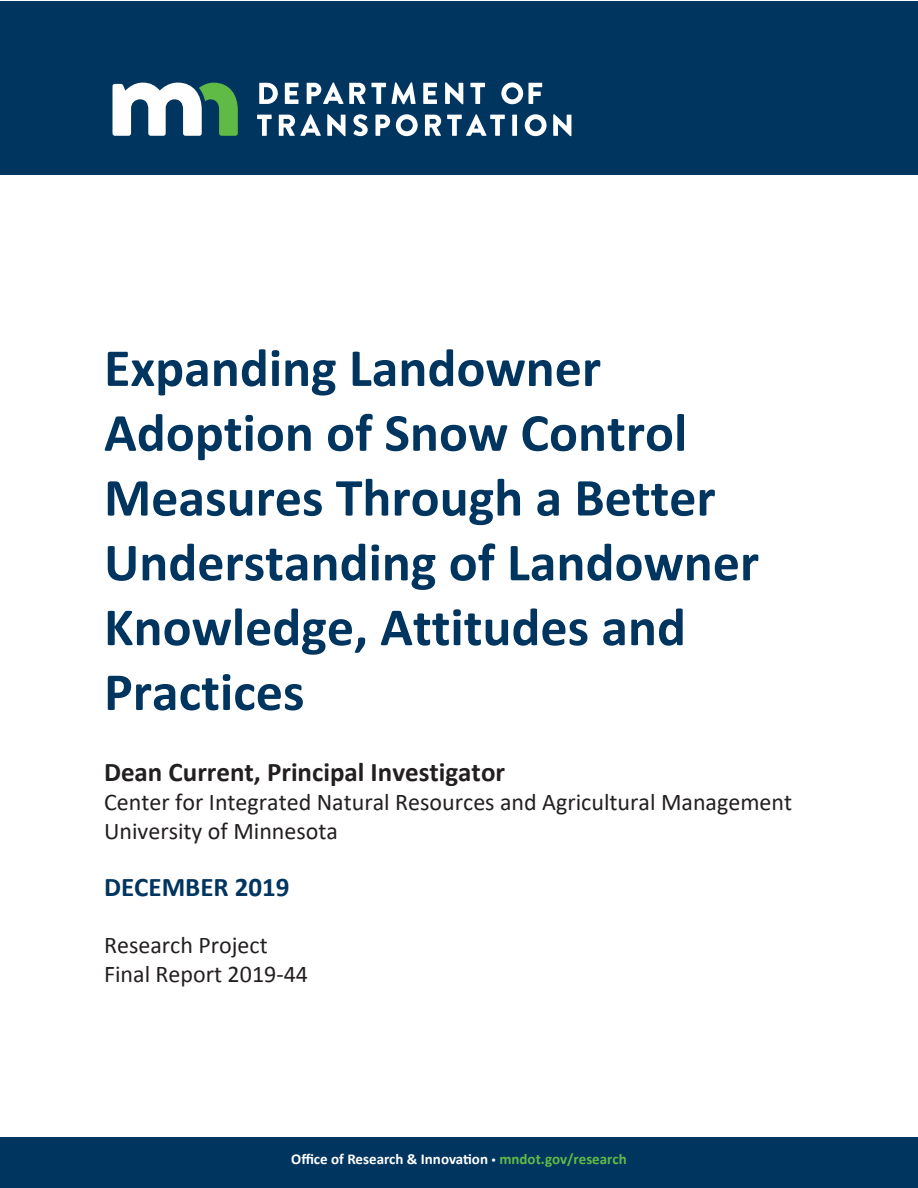
<style>
.page{position:relative;width:918px;height:1188px;background:#fff}
.page>*{position:absolute;margin:0;border:0;box-sizing:border-box;transform-origin:0 0}
.t1{font:700 54px/64.8px "Calibri";color:#003560}
.t2{font:700 27px "Calibri";color:#231f20}
.t3{font:700 27px "Calibri";color:#003560}
.t4{font:24px/28.8px "Calibri";color:#231f20}
.t5{font:700 15px "Calibri";color:#fff}
.s1{font-size:9px}
.s2{color:#60bb46}
</style>
<div class="page">
<div style="left:0;top:1px;width:918px;height:174px;background:#003560"></div>
<div style="left:0;top:1137px;width:918px;height:51px;background:#003560"></div>
<svg style="left:112px;top:83px;width:126px;height:53px"></svg>
<svg style="left:259px;top:83px;width:19px;height:21px"></svg>
<svg style="left:285px;top:83px;width:14px;height:21px"></svg>
<svg style="left:307px;top:82px;width:58px;height:22px"></svg>
<svg style="left:371px;top:83px;width:15px;height:21px"></svg>
<svg style="left:392px;top:82px;width:24px;height:22px"></svg>
<svg style="left:423px;top:83px;width:14px;height:21px"></svg>
<svg style="left:445px;top:82px;width:18px;height:22px"></svg>
<svg style="left:470px;top:83px;width:15px;height:21px"></svg>
<svg style="left:501px;top:82px;width:22px;height:22px"></svg>
<svg style="left:529px;top:83px;width:13px;height:21px"></svg>
<svg style="left:257px;top:115px;width:15px;height:21px"></svg>
<svg style="left:279px;top:114px;width:42px;height:22px"></svg>
<svg style="left:327px;top:114px;width:19px;height:22px"></svg>
<svg style="left:353px;top:114px;width:15px;height:22px"></svg>
<svg style="left:375px;top:115px;width:15px;height:21px"></svg>
<svg style="left:396px;top:114px;width:22px;height:22px"></svg>
<svg style="left:425px;top:115px;width:16px;height:21px"></svg>
<svg style="left:447px;top:114px;width:58px;height:22px"></svg>
<div style="left:512px;top:115px;width:5px;height:21px;background:#fff"></div>
<svg style="left:525px;top:114px;width:22px;height:22px"></svg>
<svg style="left:553px;top:114px;width:18px;height:22px"></svg>
<p class="t1" style="left:104px;top:335px;width:657px">Expanding Landowner<br>Adoption of Snow Control<br>Measures Through a Better<br>Understanding of Landowner<br>Knowledge, Attitudes and<br>Practices</p>
<p class="t2" style="left:104px;top:753px;width:403px">Dean Current, Principal Investigator</p>
<p class="t4" style="left:104px;top:787px;width:690px">Center for Integrated Natural Resources and Agricultural Management<br>University of Minnesota</p>
<p class="t3" style="left:104px;top:868px;width:187px">DECEMBER 2019</p>
<p class="t4" style="left:104px;top:930px;width:205px">Research Project<br>Final Report 2019-44</p>
<p class="t5" style="left:291px;top:1149px;width:337px">Office of Research &amp; Innovation <span class="s1">•</span> <span class="s2">mndot.gov/research</span></p>
</div>
